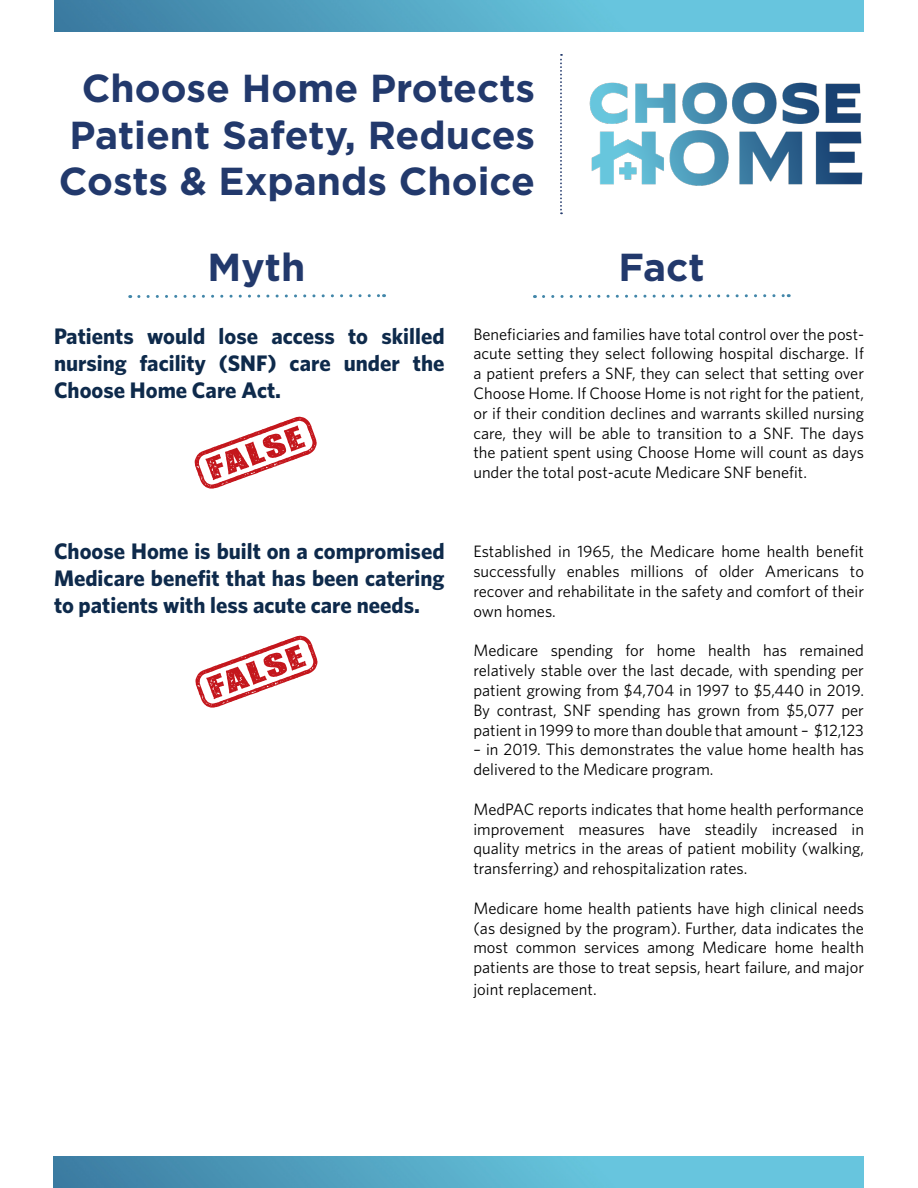
<style>
.page{position:relative;width:918px;height:1188px;background:#fff}
.page>*{position:absolute;margin:0;border:0;box-sizing:border-box;transform-origin:0 0}
.t1{font:700 39px/46.8px "Gotham HTF";color:#22396c;text-align:center}
.t2{font:700 22.5px/27px "Whitney HTF";color:#0e2a4b;text-align:justify}
.t3{font:16.5px/19.8px "Whitney HTF";color:#000;text-align:justify}
</style>
<div class="page">
<svg style="left:560px;top:54px;width:2px;height:160px"></svg>
<img style="left:589px;top:82px;width:274px;height:104px">
<img style="left:54px;top:0;width:810px;height:31px">
<img style="left:53px;top:1157px;width:810px;height:31px">
<svg style="left:130px;top:294px;width:255px;height:4px"></svg>
<svg style="left:542px;top:294px;width:247px;height:4px"></svg>
<svg style="left:195px;top:417px;width:122px;height:72px"></svg>
<svg style="left:196px;top:636px;width:121px;height:72px"></svg>
<h1 class="t1" style="left:59px;top:64px;width:478px">Choose Home Protects<br>Patient Safety, Reduces<br>Costs &amp; Expands Choice</h1>
<h1 class="t1" style="left:208px;top:242px;width:99px">Myth</h1>
<h1 class="t1" style="left:618px;top:242px;width:88px">Fact</h1>
<h2 class="t2" style="left:54px;top:322px;width:392px">Patients would lose access to skilled nursing facility (SNF) care under the Choose Home Care Act.</h2>
<h2 class="t2" style="left:54px;top:537px;width:392px">Choose Home is built on a compromised Medicare benefit that has been catering to patients with less acute care needs.</h2>
<p class="t3" style="left:473px;top:324px;width:392px">Beneficiaries and families have total control over the post&shy;acute setting they select following hospital discharge. If a patient prefers a SNF, they can select that setting over Choose Home. If Choose Home is not right for the patient, or if their condition declines and warrants skilled nursing care, they will be able to transition to a SNF. The days the patient spent using Choose Home will count as days under the total post-acute Medicare SNF benefit.</p>
<p class="t3" style="left:473px;top:541px;width:392px">Established in 1965, the Medicare home health benefit successfully enables millions of older Americans to recover and rehabilitate in the safety and comfort of their own homes.</p>
<p class="t3" style="left:473px;top:640px;width:392px">Medicare spending for home health has remained relatively stable over the last decade, with spending per patient growing from $4,704 in 1997 to $5,440 in 2019.<br>By contrast, SNF spending has grown from $5,077 per patient in 1999 to more than double that amount – $12,123</p>
<p class="t3" style="left:473px;top:739px;width:392px">– in 2019. This demonstrates the value home health has delivered to the Medicare program.</p>
<p class="t3" style="left:473px;top:799px;width:392px">MedPAC reports indicates that home health performance improvement measures have steadily increased in quality metrics in the areas of patient mobility (walking, transferring) and rehospitalization rates.</p>
<p class="t3" style="left:473px;top:898px;width:392px">Medicare home health patients have high clinical needs (as designed by the program). Further, data indicates the most common services among Medicare home health patients are those to treat sepsis, heart failure, and major</p>
<p class="t3" style="left:473px;top:979px;width:125px">joint replacement.</p>
</div>
